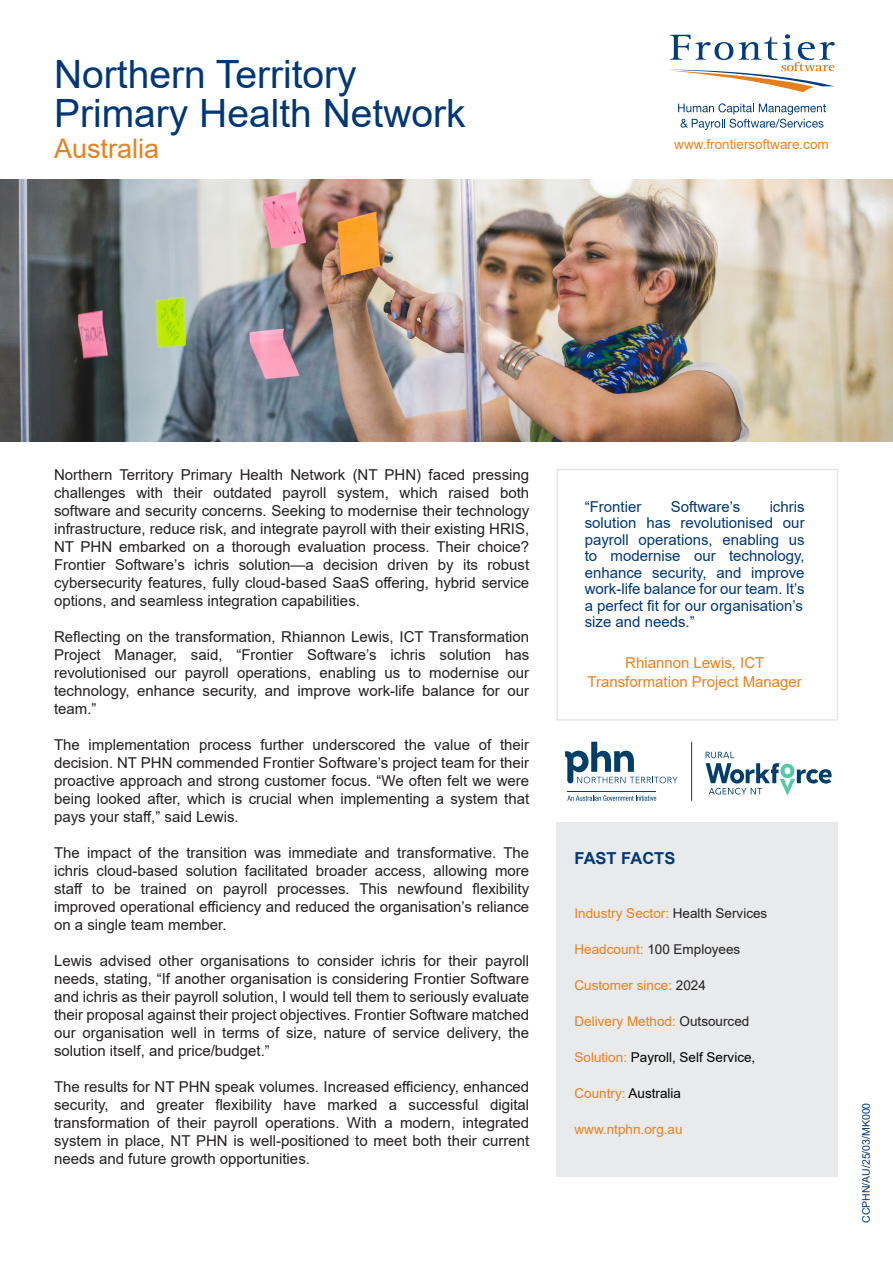
<style>
.page{position:relative;width:893px;height:1263px;background:#fff}
.page>*{position:absolute;margin:0;border:0;box-sizing:border-box;transform-origin:0 0}
.t1{font:39px/39px "Arial";color:#013775}
.t2{font:27px "Arial";color:#e8811d}
.t3{font:700 16.5px "Arial";color:#003876}
.t4{font:15px/18px "Arial";color:#231f20;text-align:justify}
.t5{font:15px/16.5px "Arial";color:#013775;text-align:justify}
.t6{font:15px/19.5px "Arial";color:#e8811d;text-align:center}
.t7{font:13.5px "Arial";color:#e8811d}
.t8{font:13.5px "Arial";color:#000}
.t9{font:13.5px "Arial";color:#231f20}
.t10{font:10.5px "Arial";color:#013775}
.s1{color:#231f20}
.s2{color:#e8811d}
</style>
<div class="page">
<img style="left:0;top:179px;width:893px;height:262px">
<div style="left:556px;top:822px;width:282px;height:355px;background:#e9eaeb"></div>
<hr style="left:691px;top:742px;width:1px;height:59px;background:#003e67">
<svg style="left:565px;top:742px;width:113px;height:41px"></svg>
<svg style="left:567px;top:795px;width:89px;height:6px"></svg>
<hr style="left:567px;top:791px;width:89px;height:1px;background:#003e67">
<svg style="left:706px;top:752px;width:126px;height:44px"></svg>
<div style="left:557px;top:469px;width:281px;height:252px;border:2px solid #e6e7e9"></div>
<svg style="left:678px;top:103px;width:148px;height:27px"></svg>
<svg style="left:669px;top:34px;width:166px;height:58px"></svg>
<p class="t1" style="left:54px;top:55px;width:413px">Northern Territory<br>Primary Health Network</p>
<p class="t2" style="left:54px;top:130px;width:107px">Australia</p>
<p class="t7" style="left:674px;top:135px;width:156px">www.frontiersoftware.com</p>
<p class="t4" style="left:54px;top:465px;width:477px">Northern Territory Primary Health Network (NT PHN) faced pressing challenges with their outdated payroll system, which raised both software and security concerns. Seeking to modernise their technology infrastructure, reduce risk, and integrate payroll with their existing HRIS, NT PHN embarked on a thorough evaluation process. Their choice?<br>Frontier Software’s ichris solution—a decision driven by its robust cybersecurity features, fully cloud-based SaaS offering, hybrid service options, and seamless integration capabilities.</p>
<p class="t4" style="left:54px;top:627px;width:477px">Reflecting on the transformation, Rhiannon Lewis, ICT Transformation Project Manager, said, “Frontier Software’s ichris solution has revolutionised our payroll operations, enabling us to modernise our technology, enhance security, and improve work-life balance for our team.”</p>
<p class="t4" style="left:54px;top:735px;width:477px">The implementation process further underscored the value of their decision. NT PHN commended Frontier Software’s project team for their proactive approach and strong customer focus. “We often felt we were being looked after, which is crucial when implementing a system that pays your staff,” said Lewis.</p>
<p class="t4" style="left:54px;top:843px;width:477px">The impact of the transition was immediate and transformative. The ichris cloud-based solution facilitated broader access, allowing more staff to be trained on payroll processes. This newfound flexibility improved operational efficiency and reduced the organisation’s reliance on a single team member.</p>
<p class="t4" style="left:54px;top:951px;width:477px">Lewis advised other organisations to consider ichris for their payroll needs, stating, “If another organisation is considering Frontier Software and ichris as their payroll solution, I would tell them to seriously evaluate their proposal against their project objectives. Frontier Software matched our organisation well in terms of size, nature of service delivery, the solution itself, and price/budget.”</p>
<p class="t4" style="left:54px;top:1077px;width:477px">The results for NT PHN speak volumes. Increased efficiency, enhanced security, and greater flexibility have marked a successful digital transformation of their payroll operations. With a modern, integrated system in place, NT PHN is well-positioned to meet both their current needs and future growth opportunities.</p>
<p class="t5" style="left:585px;top:498px;width:58px">“Frontier</p>
<p class="t5" style="left:671px;top:498px;width:71px">Software’s</p>
<p class="t5" style="left:585px;top:498px;width:221px;text-indent:185px">ichris solution has revolutionised our payroll operations, enabling us to modernise our technology, enhance security, and improve work-life balance for our team. It’s a perfect fit for our organisation’s</p>
<p class="t5" style="left:585px;top:614px;width:112px">size and needs.”</p>
<p class="t6" style="left:587px;top:652px;width:216px">Rhiannon Lewis, ICT<br>Transformation Project Manager</p>
<p class="t3" style="left:574px;top:847px;width:102px">FAST FACTS</p>
<p class="t7" style="left:574px;top:904px;width:194px">Industry Sector: <span class="s1">Health Services</span></p>
<p class="t9" style="left:574px;top:940px;width:167px"><span class="s2">Headcount:</span> 100 Employees</p>
<p class="t7" style="left:574px;top:976px;width:133px">Customer since: <span class="s1">2024</span></p>
<p class="t7" style="left:574px;top:1012px;width:176px">Delivery Method: <span class="s1">Outsourced</span></p>
<p class="t8" style="left:574px;top:1048px;width:182px"><span class="s2">Solution:</span> Payroll, Self Service,</p>
<p class="t8" style="left:574px;top:1084px;width:108px"><span class="s2">Country:</span> Australia</p>
<p class="t7" style="left:574px;top:1120px;width:110px">www.ntphn.org.au</p>
<p class="t10" style="left:859px;top:1223px;width:122px;rotate:-90deg">CCPHN/AU/25/03/MK000</p>
</div>
